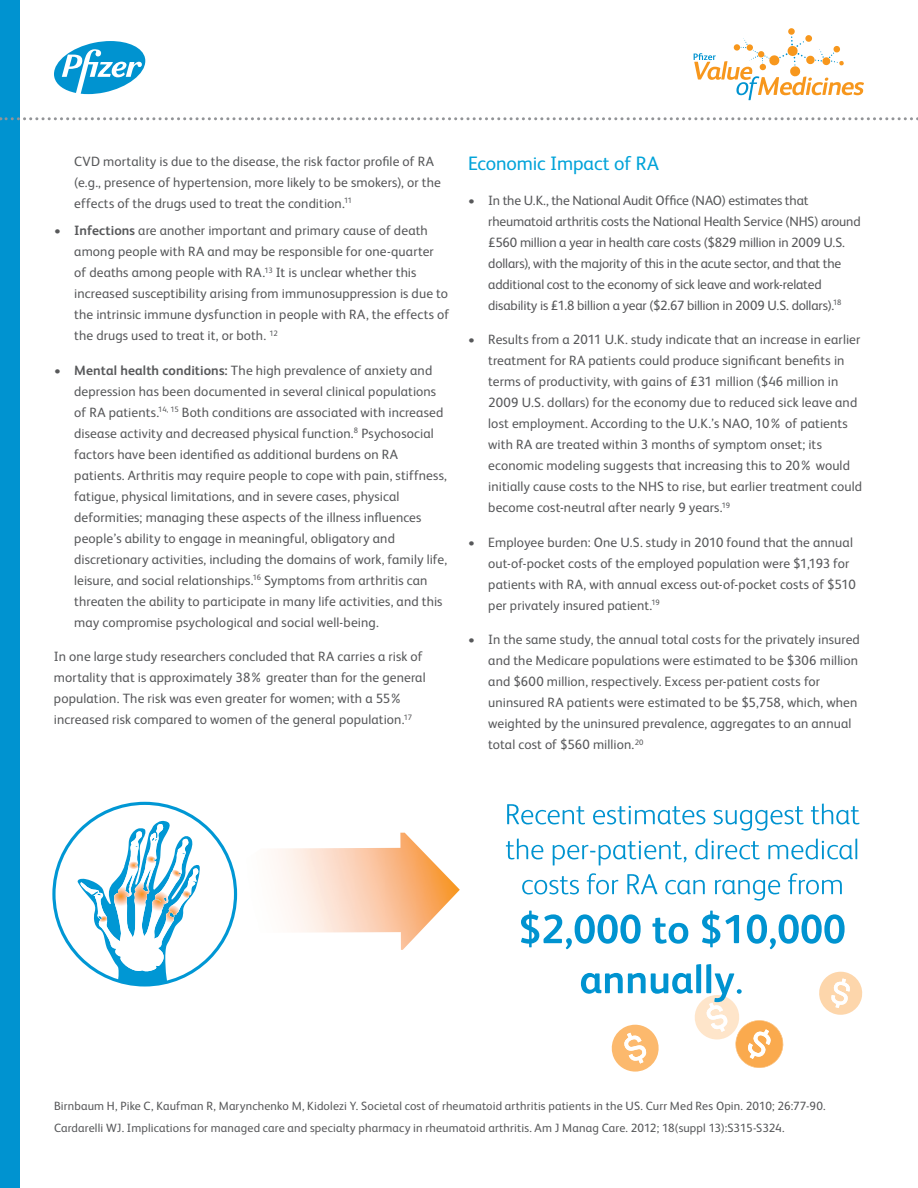
<style>
.page{position:relative;width:918px;height:1188px;background:#fff}
.page>*{position:absolute;margin:0;border:0;box-sizing:border-box;transform-origin:0 0}
.t1{font:19.5px "FS Albert";letter-spacing:-.005em;color:#00a3d9}
.t2{font:13.5px/21px "FS Albert";letter-spacing:.005em;color:#57585a}
.t3{font:12px/21.8px "FS Albert";letter-spacing:.01em;color:#57585a}
.s1{font-weight:700}
</style>
<div class="page">
<div style="left:0;top:0;width:20px;height:1188px;background:#0093d0"></div>
<svg style="left:788px;top:28px;width:7px;height:7px"></svg>
<svg style="left:694px;top:30px;width:170px;height:70px"></svg>
<svg style="left:54px;top:41px;width:91px;height:53px"></svg>
<svg style="left:0;top:117px;width:918px;height:3px"></svg>
<img style="left:237px;top:833px;width:223px;height:117px">
<svg style="left:52px;top:802px;width:185px;height:185px"></svg>
<svg style="left:819px;top:972px;width:44px;height:43px"></svg>
<svg style="left:507px;top:804px;width:78px;height:20px"></svg>
<svg style="left:593px;top:806px;width:112px;height:18px"></svg>
<svg style="left:714px;top:806px;width:90px;height:25px"></svg>
<svg style="left:811px;top:804px;width:49px;height:20px"></svg>
<svg style="left:506px;top:839px;width:37px;height:20px"></svg>
<svg style="left:553px;top:841px;width:134px;height:24px"></svg>
<svg style="left:695px;top:839px;width:65px;height:20px"></svg>
<svg style="left:768px;top:839px;width:89px;height:20px"></svg>
<svg style="left:522px;top:876px;width:57px;height:18px"></svg>
<svg style="left:587px;top:873px;width:31px;height:21px"></svg>
<svg style="left:627px;top:874px;width:31px;height:20px"></svg>
<svg style="left:665px;top:880px;width:40px;height:14px"></svg>
<svg style="left:715px;top:880px;width:65px;height:21px"></svg>
<svg style="left:788px;top:873px;width:54px;height:21px"></svg>
<svg style="left:521px;top:911px;width:120px;height:38px"></svg>
<svg style="left:652px;top:918px;width:36px;height:26px"></svg>
<svg style="left:702px;top:911px;width:18px;height:36px"></svg>
<svg style="left:726px;top:915px;width:13px;height:28px"></svg>
<svg style="left:747px;top:914px;width:98px;height:35px"></svg>
<svg style="left:581px;top:964px;width:203px;height:108px"></svg>
<p class="t2" style="left:74px;top:150px;width:368px">CVD mortality is due to the disease, the risk factor profile of RA (e.g., presence of hypertension, more likely to be smokers), or the effects of the drugs used to treat the condition.<sup>11</sup></p>
<p class="t2" style="left:74px;top:220px;width:377px;text-indent:-20px"><span class="s1">• Infections</span> are another important and primary cause of death among people with RA and may be responsible for one-quarter<br>of deaths among people with RA.<sup>13</sup> It is unclear whether this increased susceptibility arising from immunosuppression is due to the intrinsic immune dysfunction in people with RA, the effects of the drugs used to treat it, or both. <sup>12</sup></p>
<p class="t2" style="left:74px;top:359px;width:374px;text-indent:-20px"><span class="s1">• Mental health conditions:</span> The high prevalence of anxiety and depression has been documented in several clinical populations of RA patients.<sup>14,</sup> <sup>15</sup> Both conditions are associated with increased disease activity and decreased physical function.<sup>8</sup> Psychosocial factors have been identified as additional burdens on RA patients. Arthritis may require people to cope with pain, stiffness, fatigue, physical limitations, and in severe cases, physical deformities; managing these aspects of the illness influences people’s ability to engage in meaningful, obligatory and discretionary activities, including the domains of work, family life, leisure, and social relationships.<sup>16</sup> Symptoms from arthritis can threaten the ability to participate in many life activities, and this may compromise psychological and social well-being.</p>
<p class="t2" style="left:54px;top:646px;width:373px">In one large study researchers concluded that RA carries a risk of mortality that is approximately 38% greater than for the general population. The risk was even greater for women; with a 55% increased risk compared to women of the general population.<sup>17</sup></p>
<h1 class="t1" style="left:468px;top:151px;width:192px">Economic Impact of RA</h1>
<p class="t2" style="left:488px;top:189px;width:374px;text-indent:-20px">• In the U.K., the National Audit Office (NAO) estimates that rheumatoid arthritis costs the National Health Service (NHS) around £560 million a year in health care costs ($829 million in 2009 U.S. dollars), with the majority of this in the acute sector, and that the additional cost to the economy of sick leave and work-related disability is £1.8 billion a year ($2.67 billion in 2009 U.S. dollars).<sup>18</sup></p>
<p class="t2" style="left:488px;top:328px;width:375px;text-indent:-20px">• Results from a 2011 U.K. study indicate that an increase in earlier treatment for RA patients could produce significant benefits in terms of productivity, with gains of £31 million ($46 million in 2009 U.S. dollars) for the economy due to reduced sick leave and lost employment. According to the U.K.’s NAO, 10% of patients with RA are treated within 3 months of symptom onset; its economic modeling suggests that increasing this to 20% would initially cause costs to the NHS to rise, but earlier treatment could become cost-neutral after nearly 9 years.<sup>19</sup></p>
<p class="t2" style="left:488px;top:531px;width:369px;text-indent:-20px">• Employee burden: One U.S. study in 2010 found that the annual out-of-pocket costs of the employed population were $1,193 for patients with RA, with annual excess out-of-pocket costs of $510 per privately insured patient.<sup>19</sup></p>
<p class="t2" style="left:488px;top:628px;width:373px;text-indent:-20px">• In the same study, the annual total costs for the privately insured and the Medicare populations were estimated to be $306 million and $600 million, respectively. Excess per-patient costs for uninsured RA patients were estimated to be $5,758, which, when weighted by the uninsured prevalence, aggregates to an annual total cost of $560 million.<sup>20</sup></p>
<p class="t3" style="left:54px;top:1095px;width:773px">Birnbaum H, Pike C, Kaufman R, Marynchenko M, Kidolezi Y. Societal cost of rheumatoid arthritis patients in the US. Curr Med Res Opin. 2010; 26:77-90.<br>Cardarelli WJ. Implications for managed care and specialty pharmacy in rheumatoid arthritis. Am J Manag Care. 2012; 18(suppl 13):S315-S324.</p>
</div>
